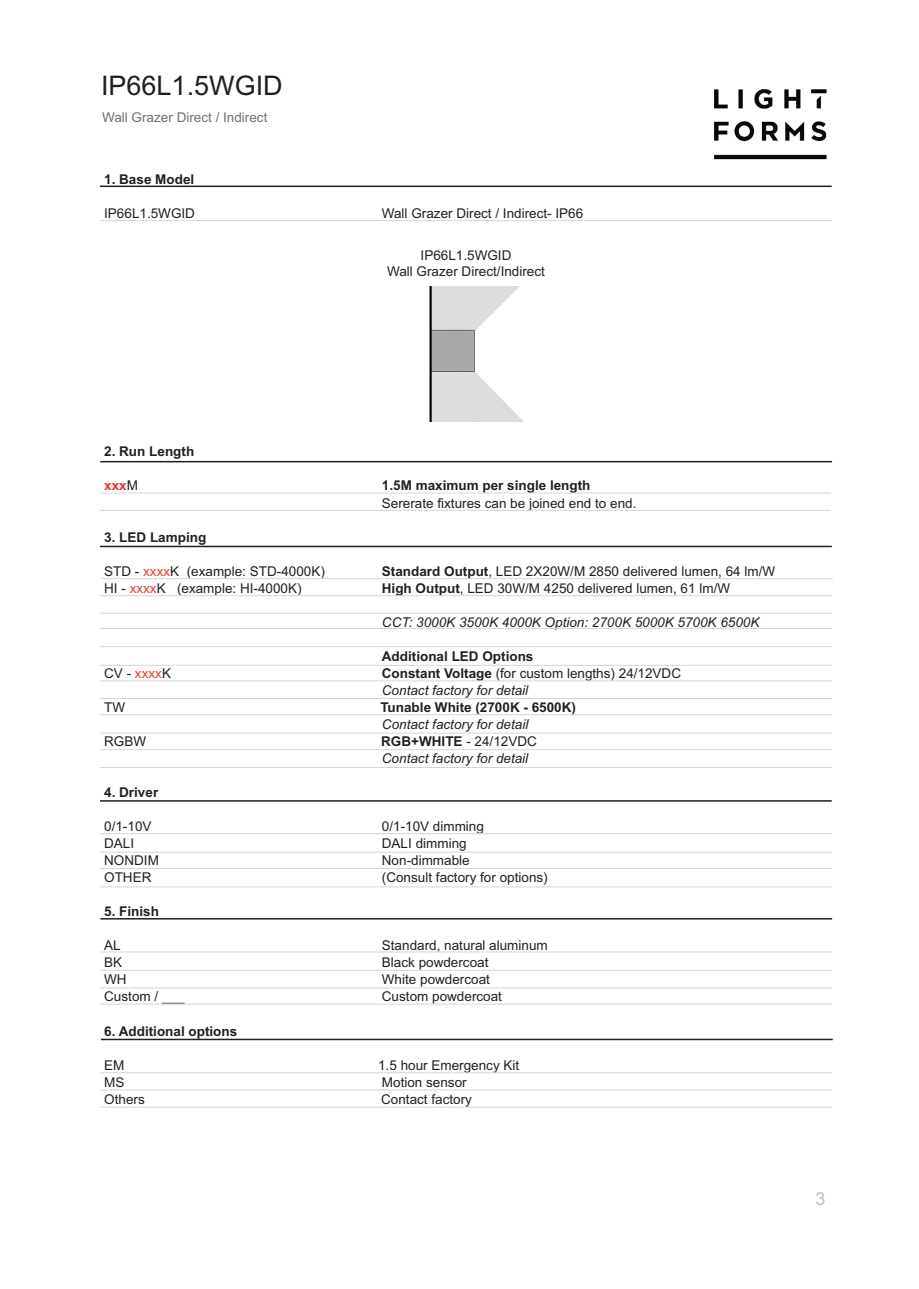
<style>
.page{position:relative;width:919px;height:1289px;background:#fff}
.page>*{position:absolute;margin:0;border:0;box-sizing:border-box;transform-origin:0 0}
.t1{font:27px "Arial";color:#231f20}
.t2{font:18px "Arial";color:#babbbe}
.t3{font:13.5px/17px "Arial";color:#231f20}
.t4{font:700 13.5px "Arial";color:#231f20}
.t5{font:italic 13.5px/17px "Arial";color:#231f20}
.t6{font:13.5px "Arial";color:#6f7073}
.t7{font:700 13.5px "Arial";color:#ed3225}
.s1{font-weight:400;color:#231f20}
.s2{color:#ee4125}
.s3{font-weight:700}
.s4{font-style:italic}
.s5{font-weight:700;font-style:normal}
.s6{font-style:normal}
</style>
<div class="page">
<img style="left:714px;top:89px;width:113px;height:71px">
<img style="left:429px;top:286px;width:94px;height:135px">
<hr style="left:100px;top:185px;width:731px;height:2px;background:#231f20">
<hr style="left:100px;top:613px;width:732px;height:1px;background:#d4d5d7">
<hr style="left:100px;top:595px;width:732px;height:1px;background:#d4d5d7">
<hr style="left:100px;top:628px;width:732px;height:1px;background:#d4d5d7">
<hr style="left:100px;top:545px;width:731px;height:2px;background:#231f20">
<hr style="left:100px;top:665px;width:732px;height:1px;background:#d4d5d7">
<hr style="left:100px;top:646px;width:731px;height:1px;background:#d4d5d7">
<hr style="left:100px;top:680px;width:732px;height:1px;background:#d4d5d7">
<hr style="left:100px;top:714px;width:732px;height:1px;background:#d4d5d7">
<hr style="left:100px;top:698px;width:732px;height:1px;background:#d4d5d7">
<hr style="left:100px;top:732px;width:732px;height:1px;background:#d4d5d7">
<hr style="left:100px;top:767px;width:732px;height:1px;background:#d4d5d7">
<hr style="left:100px;top:749px;width:732px;height:1px;background:#d4d5d7">
<hr style="left:100px;top:833px;width:732px;height:1px;background:#d4d5d7">
<hr style="left:100px;top:800px;width:731px;height:1px;background:#231f20">
<hr style="left:100px;top:851px;width:732px;height:1px;background:#d4d5d7">
<hr style="left:100px;top:868px;width:732px;height:1px;background:#d4d5d7">
<hr style="left:100px;top:886px;width:732px;height:1px;background:#d4d5d7">
<hr style="left:100px;top:918px;width:732px;height:1px;background:#231f20">
<hr style="left:100px;top:951px;width:732px;height:1px;background:#d4d5d7">
<hr style="left:100px;top:970px;width:732px;height:1px;background:#d4d5d7">
<hr style="left:100px;top:1003px;width:732px;height:1px;background:#d4d5d7">
<hr style="left:100px;top:987px;width:732px;height:1px;background:#d4d5d7">
<hr style="left:101px;top:1038px;width:731px;height:2px;background:#231f20">
<hr style="left:100px;top:1072px;width:732px;height:1px;background:#d4d5d7">
<hr style="left:100px;top:1089px;width:732px;height:1px;background:#d4d5d7">
<hr style="left:100px;top:1106px;width:732px;height:1px;background:#d4d5d7">
<hr style="left:100px;top:220px;width:732px;height:1px;background:#d4d5d7">
<hr style="left:100px;top:461px;width:732px;height:1px;background:#231f20">
<hr style="left:99px;top:493px;width:731px;height:1px;background:#d4d5d7">
<hr style="left:101px;top:578px;width:731px;height:1px;background:#d4d5d7">
<hr style="left:99px;top:510px;width:731px;height:1px;background:#d4d5d7">
<h1 class="t1" style="left:101px;top:70px;width:183px">IP66L1.5WGID</h1>
<p class="t6" style="left:102px;top:109px;width:167px">Wall Grazer Direct / Indirect</p>
<p class="t4" style="left:104px;top:171px;width:92px">1. Base Model</p>
<p class="t3" style="left:104px;top:205px;width:92px">IP66L1.5WGID</p>
<p class="t3" style="left:382px;top:205px;width:203px">Wall Grazer Direct / Indirect- IP66</p>
<p class="t3" style="left:387px;top:247px;width:159px;line-height:16.2px;text-align:center">IP66L1.5WGID<br>Wall Grazer Direct/Indirect</p>
<p class="t4" style="left:104px;top:444px;width:91px">2. Run Length</p>
<p class="t7" style="left:104px;top:478px;width:35px">xxx<span class="s1">M</span></p>
<p class="t4" style="left:382px;top:478px;width:210px">1.5M maximum per single length</p>
<p class="t3" style="left:382px;top:494px;width:256px">Sererate fixtures can be joined end to end.</p>
<p class="t4" style="left:104px;top:529px;width:104px">3. LED Lamping</p>
<p class="t3" style="left:104px;top:562px;width:222px">STD - <span class="s2">xxxx</span>K (example: STD-4000K)</p>
<p class="t3" style="left:382px;top:562px;width:395px"><span class="s3">Standard Output</span>, LED 2X20W/M 2850 delivered lumen, 64 lm/W</p>
<p class="t3" style="left:104px;top:579px;width:199px">HI - <span class="s2">xxxx</span>K (example: HI-4000K)</p>
<p class="t3" style="left:382px;top:579px;width:350px"><span class="s3">High Output</span>, LED 30W/M 4250 delivered lumen, 61 lm/W</p>
<p class="t5" style="left:382px;top:613px;width:379px">CCT: 3000K 3500K 4000K Option: 2700K 5000K 5700K 6500K</p>
<p class="t4" style="left:382px;top:648px;width:153px">Additional LED Options</p>
<p class="t3" style="left:104px;top:664px;width:68px">CV - <span class="s2">xxxx</span>K</p>
<p class="t3" style="left:382px;top:664px;width:301px"><span class="s3">Constant Voltage</span> (for custom lengths) 24/12VDC<br><span class="s4">Contact factory for detail</span></p>
<p class="t3" style="left:104px;top:698px;width:22px">TW</p>
<p class="t4" style="left:380px;top:699px;width:197px">Tunable White (2700K - 6500K)</p>
<p class="t5" style="left:382px;top:715px;width:148px">Contact factory for detail</p>
<p class="t3" style="left:104px;top:732px;width:43px">RGBW</p>
<p class="t5" style="left:381px;top:732px;width:157px"><span class="s5">RGB+WHITE</span> <span class="s6">- 24/12VDC<br></span>Contact factory for detail</p>
<p class="t4" style="left:104px;top:784px;width:56px">4. Driver</p>
<p class="t3" style="left:104px;top:818px;width:49px">0/1-10V</p>
<p class="t3" style="left:382px;top:818px;width:104px">0/1-10V dimming</p>
<p class="t3" style="left:104px;top:835px;width:32px">DALI</p>
<p class="t3" style="left:382px;top:835px;width:86px">DALI dimming</p>
<p class="t3" style="left:104px;top:852px;width:56px">NONDIM</p>
<p class="t3" style="left:382px;top:852px;width:89px">Non-dimmable</p>
<p class="t3" style="left:104px;top:869px;width:49px">OTHER</p>
<p class="t3" style="left:382px;top:869px;width:167px">(Consult factory for options)</p>
<p class="t4" style="left:104px;top:903px;width:56px">5. Finish</p>
<p class="t3" style="left:104px;top:937px;width:18px">AL</p>
<p class="t3" style="left:382px;top:937px;width:167px">Standard, natural aluminum</p>
<p class="t3" style="left:104px;top:954px;width:20px">BK</p>
<p class="t3" style="left:382px;top:954px;width:108px">Black powdercoat</p>
<p class="t3" style="left:104px;top:971px;width:24px">WH</p>
<p class="t3" style="left:382px;top:971px;width:110px">White powdercoat</p>
<p class="t3" style="left:104px;top:988px;width:82px">Custom / ___</p>
<p class="t3" style="left:382px;top:988px;width:122px">Custom powdercoat</p>
<p class="t4" style="left:104px;top:1022px;width:134px">6. Additional options</p>
<p class="t3" style="left:104px;top:1056px;width:22px">EM</p>
<p class="t3" style="left:378px;top:1056px;width:143px">1.5 hour Emergency Kit</p>
<p class="t3" style="left:104px;top:1073px;width:22px">MS</p>
<p class="t3" style="left:382px;top:1073px;width:86px">Motion sensor</p>
<p class="t3" style="left:104px;top:1090px;width:42px">Others</p>
<p class="t3" style="left:381px;top:1090px;width:92px">Contact factory</p>
<h2 class="t2" style="left:815px;top:1188px;width:12px">3</h2>
</div>
